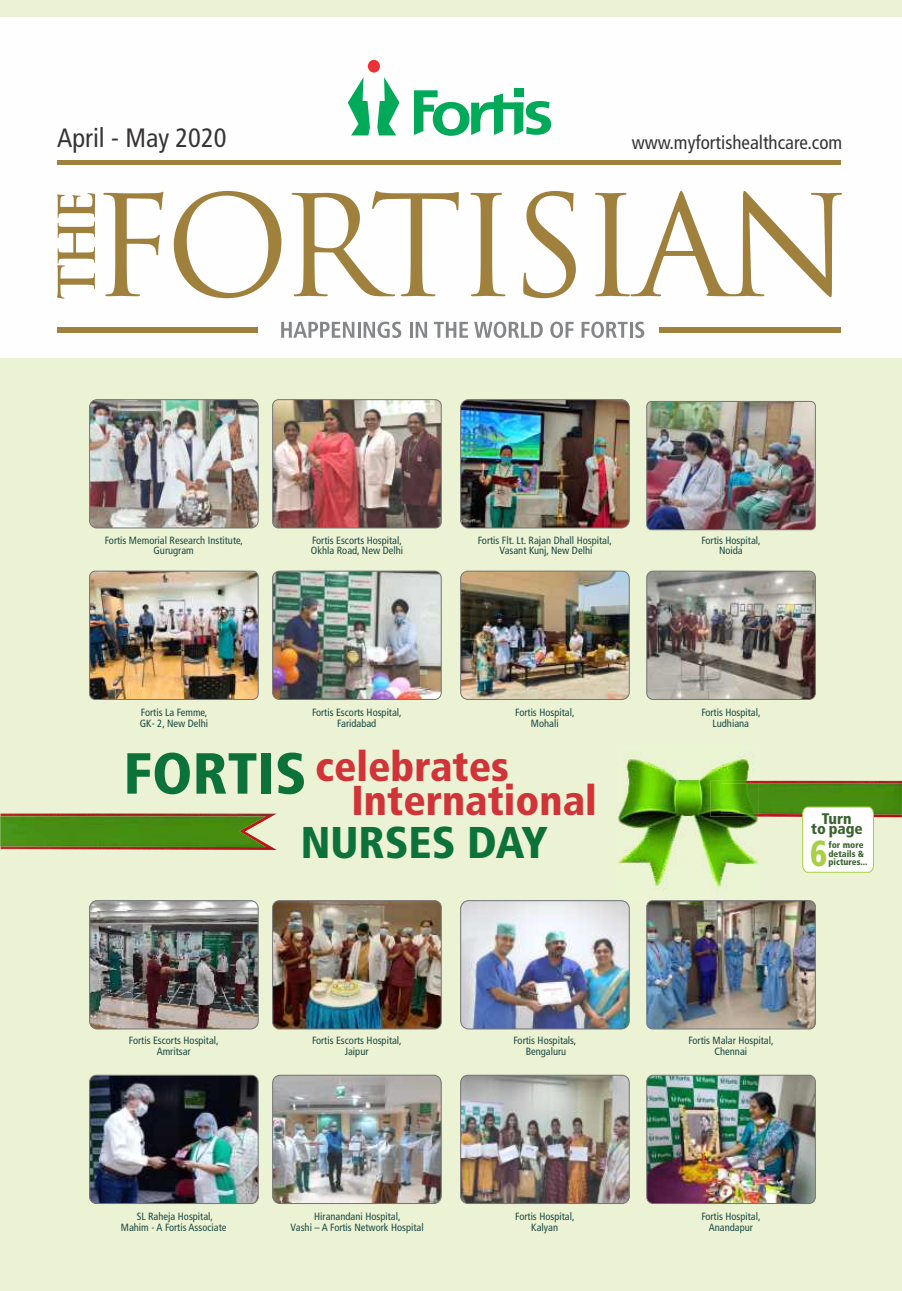
<style>
.page{position:relative;width:902px;height:1291px;background:#ecf3d5}
.page>*{position:absolute;margin:0;border:0;box-sizing:border-box;transform-origin:0 0}
.t1{font:900 condensed 44.4px "Frutiger";color:#0d7239}
.t2{font:900 condensed 41.7px/34.3px "Frutiger";color:#d03438}
.t3{font:900 condensed 36px "Frutiger";color:#a8cf45;scale:.92 1}
.t4{font:condensed 26.55px "Frutiger";color:#373435}
.t5{font:condensed 19.05px "Frutiger";color:#373435}
.t6{font:900 condensed 15.3px "Frutiger";color:#3b6330}
.t7{font:condensed 10.5px/10.8px "Frutiger";color:#1d4a42;text-align:center}
.t8{font:900 condensed 9px/8.9px "Frutiger";color:#3b6330}
.s1{font-size:57.9px;color:#0d7239}
</style>
<div class="page">
<div style="left:0;top:17px;width:902px;height:341px;background:#fefefe"></div>
<div style="left:58px;top:160px;width:783px;height:5px;background:#9f813d"></div>
<svg style="left:377px;top:77px;width:22px;height:58px"></svg>
<svg style="left:348px;top:77px;width:22px;height:58px"></svg>
<div style="left:368px;top:60px;width:12px;height:13px;background:#ed3237;border-radius:50%"></div>
<div style="left:514px;top:89px;width:9px;height:8px;background:#00aa58"></div>
<svg style="left:414px;top:90px;width:137px;height:46px"></svg>
<svg style="left:103px;top:192px;width:60px;height:104px"></svg>
<svg style="left:174px;top:191px;width:107px;height:107px"></svg>
<svg style="left:292px;top:191px;width:167px;height:105px"></svg>
<svg style="left:470px;top:193px;width:35px;height:103px"></svg>
<svg style="left:523px;top:191px;width:53px;height:107px"></svg>
<svg style="left:595px;top:191px;width:247px;height:106px"></svg>
<svg style="left:57px;top:193px;width:38px;height:106px"></svg>
<svg style="left:281px;top:322px;width:73px;height:16px"></svg>
<hr style="left:357px;top:322px;width:3px;height:16px;background:#848688">
<svg style="left:364px;top:321px;width:37px;height:17px"></svg>
<svg style="left:410px;top:322px;width:17px;height:16px"></svg>
<svg style="left:434px;top:322px;width:34px;height:16px"></svg>
<svg style="left:474px;top:321px;width:69px;height:17px"></svg>
<svg style="left:550px;top:321px;width:23px;height:17px"></svg>
<svg style="left:581px;top:321px;width:63px;height:17px"></svg>
<div style="left:58px;top:327px;width:200px;height:6px;background:#9f813d"></div>
<div style="left:660px;top:327px;width:181px;height:6px;background:#9f813d"></div>
<img style="left:90px;top:401px;width:168px;height:127px">
<div style="left:89px;top:399px;width:170px;height:129px;border:1px solid #727376;border-radius:7px"></div>
<img style="left:461px;top:1075px;width:167px;height:127px">
<div style="left:460px;top:1075px;width:170px;height:129px;border:1px solid #727376;border-radius:7px"></div>
<img style="left:648px;top:902px;width:167px;height:127px">
<div style="left:646px;top:900px;width:170px;height:129px;border:1px solid #727376;border-radius:6px"></div>
<img style="left:273px;top:401px;width:167px;height:127px">
<div style="left:272px;top:399px;width:170px;height:129px;border:1px solid #727376;border-radius:6px"></div>
<img style="left:274px;top:902px;width:166px;height:127px">
<div style="left:272px;top:900px;width:170px;height:129px;border:1px solid #727376;border-radius:7px"></div>
<img style="left:462px;top:401px;width:166px;height:127px">
<div style="left:460px;top:399px;width:170px;height:129px;border:1px solid #727376;border-radius:8px"></div>
<img style="left:90px;top:902px;width:167px;height:127px">
<div style="left:89px;top:900px;width:170px;height:129px;border:1px solid #727376;border-radius:8px"></div>
<img style="left:648px;top:401px;width:166px;height:129px">
<div style="left:646px;top:401px;width:170px;height:129px;border:1px solid #727376;border-radius:5px"></div>
<img style="left:648px;top:1075px;width:166px;height:127px">
<div style="left:646px;top:1075px;width:170px;height:129px;border:1px solid #727376;border-radius:6px"></div>
<img style="left:274px;top:1075px;width:166px;height:127px">
<div style="left:272px;top:1075px;width:170px;height:129px;border:1px solid #727376;border-radius:7px"></div>
<img style="left:90px;top:571px;width:167px;height:127px">
<div style="left:89px;top:571px;width:170px;height:129px;border:1px solid #727376;border-radius:6px"></div>
<img style="left:461px;top:571px;width:168px;height:127px">
<div style="left:460px;top:571px;width:170px;height:129px;border:1px solid #727376;border-radius:7px"></div>
<img style="left:91px;top:1075px;width:166px;height:127px">
<div style="left:89px;top:1075px;width:170px;height:129px;border:1px solid #727376;border-radius:7px"></div>
<img style="left:759px;top:781px;width:143px;height:36px">
<img style="left:759px;top:783px;width:143px;height:31px">
<img style="left:0;top:813px;width:277px;height:37px">
<img style="left:0;top:816px;width:266px;height:31px">
<img style="left:616px;top:754px;width:143px;height:137px">
<svg style="left:802px;top:806px;width:72px;height:67px;background:#f6f9f0"></svg>
<img style="left:648px;top:571px;width:166px;height:127px">
<div style="left:646px;top:571px;width:170px;height:129px;border:1px solid #727376;border-radius:6px"></div>
<img style="left:273px;top:571px;width:168px;height:128px">
<div style="left:272px;top:571px;width:170px;height:129px;border:1px solid #727376;border-radius:7px"></div>
<img style="left:462px;top:902px;width:166px;height:127px">
<div style="left:460px;top:900px;width:170px;height:129px;border:1px solid #727376;border-radius:8px"></div>
<h3 class="t4" style="left:57px;top:127px;width:171px">April - May 2020</h3>
<h3 class="t5" style="left:632px;top:134px;width:212px">www.myfortishealthcare.com</h3>
<p class="t7" style="left:105px;top:535px;width:140px">Fortis Memorial Research Institute,<br>Gurugram</p>
<p class="t7" style="left:311px;top:535px;width:94px;text-align:left">Fortis Escorts Hospital,<br>Okhla Road, New Delhi</p>
<p class="t7" style="left:478px;top:535px;width:136px">Fortis Flt. Lt. Rajan Dhall Hospital,<br>Vasant Kunj, New Delhi</p>
<p class="t7" style="left:701px;top:535px;width:61px">Fortis Hospital,<br>Noida</p>
<p class="t7" style="left:140px;top:708px;width:70px;text-align:left">Fortis La Femme,<br>GK- 2, New Delhi</p>
<p class="t7" style="left:515px;top:708px;width:61px">Fortis Hospital,<br>Mohali</p>
<h2 class="t2" style="left:351px;top:753px;width:247px;text-indent:-228px"><span class="s1">FORTIS</span> celebrates<br>International</h2>
<h1 class="t1" style="left:301px;top:824px;width:249px">NURSES DAY</h1>
<h3 class="t6" style="left:811px;top:823px;width:53px">to page</h3>
<p class="t7" style="left:312px;top:708px;width:91px">Fortis Escorts Hospital,<br>Faridabad</p>
<p class="t7" style="left:701px;top:708px;width:61px">Fortis Hospital,<br>Ludhiana</p>
<h3 class="t6" style="left:822px;top:812px;width:31px">Turn</h3>
<h3 class="t3" style="left:810px;top:839px;width:20px">6</h3>
<p class="t8" style="left:828px;top:841px;width:41px">for more details &amp; pictures...</p>
<p class="t7" style="left:129px;top:1036px;width:91px">Fortis Escorts Hospital,<br>Amritsar</p>
<p class="t7" style="left:121px;top:1212px;width:107px">SL Raheja Hospital,<br>Mahim - A Fortis Associate</p>
<p class="t7" style="left:312px;top:1036px;width:91px">Fortis Escorts Hospital,<br>Jaipur</p>
<p class="t7" style="left:291px;top:1212px;width:135px">Hiranandani Hospital,<br>Vashi – A Fortis Network Hospital</p>
<p class="t7" style="left:513px;top:1036px;width:64px">Fortis Hospitals,<br>Bengaluru</p>
<p class="t7" style="left:688px;top:1036px;width:87px">Fortis Malar Hospital,<br>Chennai</p>
<p class="t7" style="left:515px;top:1212px;width:61px">Fortis Hospital,<br>Kalyan</p>
<p class="t7" style="left:701px;top:1212px;width:61px">Fortis Hospital,<br>Anandapur</p>
</div>
